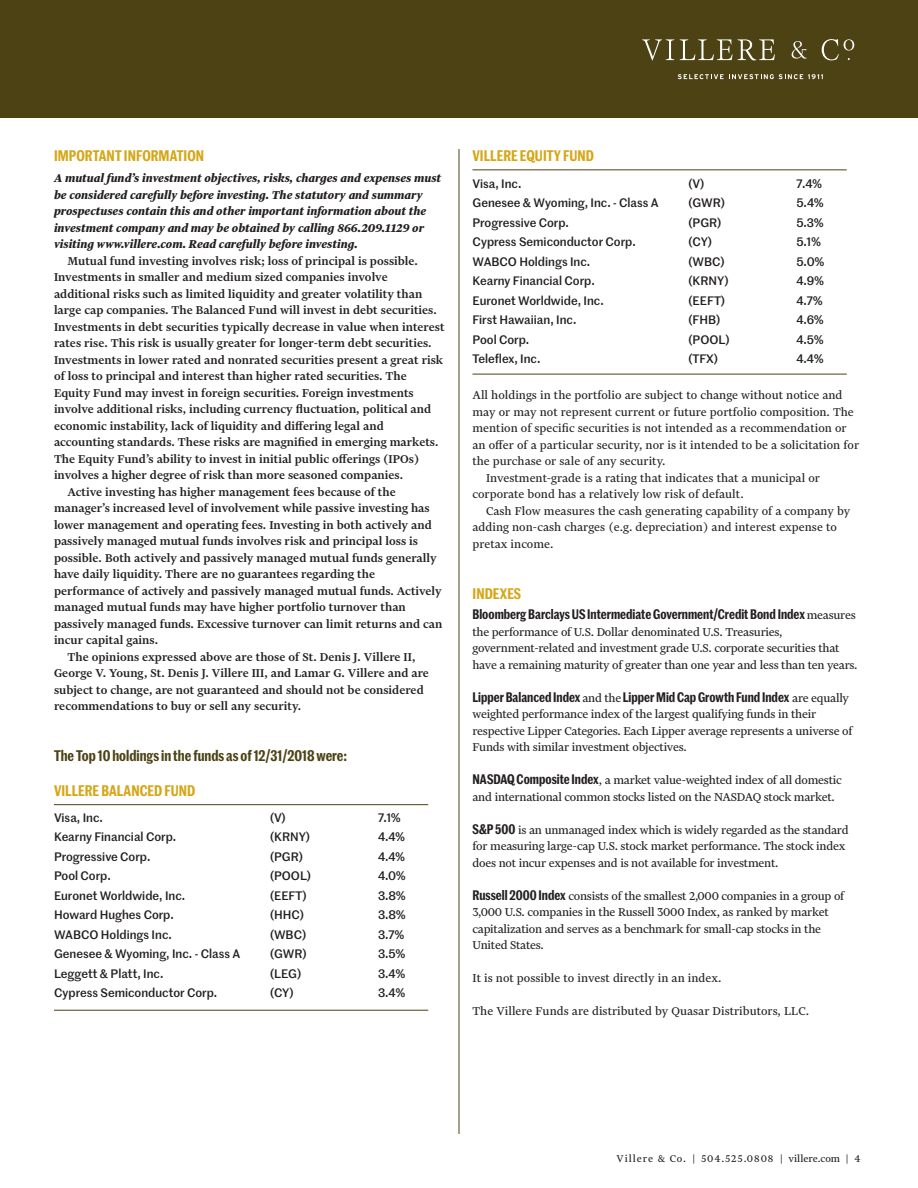
<style>
.page{position:relative;width:918px;height:1188px;background:#fff}
.page>*{position:absolute;margin:0;border:0;box-sizing:border-box;transform-origin:0 0}
.t1{font:600 15px "Marr Sans Cond";letter-spacing:.005em;color:#d5a616}
.t2{font:600 15px "Marr Sans Cond";color:#4c4214}
.t3{font:500 13.5px/16.5px "Financier Text";color:#231f20}
.t4{font:13.5px/16.5px "Financier Text";letter-spacing:-.02em;color:#231f20}
.t5{font:13.5px/16.5px "Financier Text";color:#231f20}
.t6{font:italic 700 13.5px/16.5px "Financier Text";color:#231f20}
.t7{font:500 12px "Marr Sans";color:#231f20}
.t8{font:11.7px "Financier Text";letter-spacing:.08em;color:#231f20}
.s1{font-family:"Marr Sans Cond";font-weight:600}
</style>
<div class="page">
<hr style="left:459px;top:149px;width:1px;height:985px;background:#4c4214">
<hr style="left:472px;top:170px;width:375px;height:1px;background:#4c4214">
<hr style="left:472px;top:374px;width:375px;height:1px;background:#4c4214">
<hr style="left:54px;top:804px;width:374px;height:1px;background:#4c4214">
<hr style="left:54px;top:1010px;width:374px;height:1px;background:#4c4214">
<div style="left:0;top:0;width:918px;height:117px;background:#4c4214"></div>
<svg style="left:642px;top:39px;width:32px;height:21px"></svg>
<svg style="left:680px;top:39px;width:95px;height:21px"></svg>
<svg style="left:792px;top:41px;width:15px;height:18px"></svg>
<svg style="left:822px;top:39px;width:32px;height:21px"></svg>
<svg style="left:678px;top:74px;width:145px;height:5px"></svg>
<p class="t1" style="left:54px;top:145px;width:152px">IMPORTANT INFORMATION</p>
<p class="t6" style="left:54px;top:170px;width:389px">A mutual fund’s investment objectives, risks, charges and expenses must be considered carefully before investing. The statutory and summary prospectuses contain this and other important information about the investment company and may be obtained by calling 866.209.1129 or visiting www.villere.com. Read carefully before investing.</p>
<p class="t3" style="left:54px;top:252px;width:392px;text-indent:14px">Mutual fund investing involves risk; loss of principal is possible.<br>Investments in smaller and medium sized companies involve additional risks such as limited liquidity and greater volatility than large cap companies. The Balanced Fund will invest in debt securities.<br>Investments in debt securities typically decrease in value when interest rates rise. This risk is usually greater for longer-term debt securities.<br>Investments in lower rated and nonrated securities present a great risk of loss to principal and interest than higher rated securities. The Equity Fund may invest in foreign securities. Foreign investments involve additional risks, including currency fluctuation, political and economic instability, lack of liquidity and differing legal and accounting standards. These risks are magnified in emerging markets.<br>The Equity Fund’s ability to invest in initial public offerings (IPOs) involves a higher degree of risk than more seasoned companies.</p>
<p class="t3" style="left:54px;top:483px;width:390px;text-indent:14px">Active investing has higher management fees because of the manager’s increased level of involvement while passive investing has lower management and operating fees. Investing in both actively and passively managed mutual funds involves risk and principal loss is possible. Both actively and passively managed mutual funds generally have daily liquidity. There are no guarantees regarding the performance of actively and passively managed mutual funds. Actively managed mutual funds may have higher portfolio turnover than passively managed funds. Excessive turnover can limit returns and can incur capital gains.</p>
<p class="t3" style="left:54px;top:648px;width:376px;text-indent:14px">The opinions expressed above are those of St. Denis J. Villere II, George V. Young, St. Denis J. Villere III, and Lamar G. Villere and are subject to change, are not guaranteed and should not be considered recommendations to buy or sell any security.</p>
<p class="t2" style="left:54px;top:745px;width:295px">The Top 10 holdings in the funds as of 12/31/2018 were:</p>
<p class="t1" style="left:54px;top:779px;width:143px">VILLERE BALANCED FUND</p>
<p class="t7" style="left:54px;top:809px;width:50px">Visa, Inc.</p>
<p class="t7" style="left:270px;top:809px;width:17px">(V)</p>
<p class="t7" style="left:378px;top:809px;width:24px">7.1%</p>
<p class="t7" style="left:54px;top:828px;width:124px">Kearny Financial Corp.</p>
<p class="t7" style="left:270px;top:828px;width:42px">(KRNY)</p>
<p class="t7" style="left:378px;top:828px;width:28px">4.4%</p>
<p class="t7" style="left:54px;top:848px;width:98px">Progressive Corp.</p>
<p class="t7" style="left:270px;top:848px;width:34px">(PGR)</p>
<p class="t7" style="left:378px;top:848px;width:28px">4.4%</p>
<p class="t7" style="left:54px;top:867px;width:58px">Pool Corp.</p>
<p class="t7" style="left:270px;top:867px;width:43px">(POOL)</p>
<p class="t7" style="left:378px;top:867px;width:29px">4.0%</p>
<p class="t7" style="left:54px;top:887px;width:133px">Euronet Worldwide, Inc.</p>
<p class="t7" style="left:270px;top:887px;width:38px">(EEFT)</p>
<p class="t7" style="left:378px;top:887px;width:29px">3.8%</p>
<p class="t7" style="left:54px;top:906px;width:121px">Howard Hughes Corp.</p>
<p class="t7" style="left:270px;top:906px;width:35px">(HHC)</p>
<p class="t7" style="left:378px;top:906px;width:29px">3.8%</p>
<p class="t7" style="left:54px;top:926px;width:119px">WABCO Holdings Inc.</p>
<p class="t7" style="left:270px;top:926px;width:38px">(WBC)</p>
<p class="t7" style="left:378px;top:926px;width:28px">3.7%</p>
<p class="t7" style="left:54px;top:945px;width:188px">Genesee &amp; Wyoming, Inc. - Class A</p>
<p class="t7" style="left:270px;top:945px;width:38px">(GWR)</p>
<p class="t7" style="left:378px;top:945px;width:29px">3.5%</p>
<p class="t7" style="left:54px;top:965px;width:111px">Leggett &amp; Platt, Inc.</p>
<p class="t7" style="left:270px;top:965px;width:33px">(LEG)</p>
<p class="t7" style="left:378px;top:965px;width:29px">3.4%</p>
<p class="t7" style="left:54px;top:984px;width:165px">Cypress Semiconductor Corp.</p>
<p class="t7" style="left:270px;top:984px;width:25px">(CY)</p>
<p class="t7" style="left:378px;top:984px;width:29px">3.4%</p>
<p class="t1" style="left:473px;top:145px;width:123px">VILLERE EQUITY FUND</p>
<p class="t7" style="left:472px;top:175px;width:50px">Visa, Inc.</p>
<p class="t7" style="left:688px;top:175px;width:17px">(V)</p>
<p class="t7" style="left:796px;top:175px;width:27px">7.4%</p>
<p class="t7" style="left:472px;top:194px;width:188px">Genesee &amp; Wyoming, Inc. - Class A</p>
<p class="t7" style="left:688px;top:194px;width:38px">(GWR)</p>
<p class="t7" style="left:796px;top:194px;width:28px">5.4%</p>
<p class="t7" style="left:472px;top:214px;width:98px">Progressive Corp.</p>
<p class="t7" style="left:688px;top:214px;width:34px">(PGR)</p>
<p class="t7" style="left:797px;top:214px;width:29px">5.3%</p>
<p class="t7" style="left:472px;top:233px;width:165px">Cypress Semiconductor Corp.</p>
<p class="t7" style="left:688px;top:233px;width:25px">(CY)</p>
<p class="t7" style="left:796px;top:233px;width:26px">5.1%</p>
<p class="t7" style="left:472px;top:253px;width:119px">WABCO Holdings Inc.</p>
<p class="t7" style="left:688px;top:253px;width:38px">(WBC)</p>
<p class="t7" style="left:796px;top:253px;width:29px">5.0%</p>
<p class="t7" style="left:472px;top:272px;width:124px">Kearny Financial Corp.</p>
<p class="t7" style="left:688px;top:272px;width:42px">(KRNY)</p>
<p class="t7" style="left:796px;top:272px;width:29px">4.9%</p>
<p class="t7" style="left:472px;top:292px;width:133px">Euronet Worldwide, Inc.</p>
<p class="t7" style="left:688px;top:292px;width:38px">(EEFT)</p>
<p class="t7" style="left:796px;top:292px;width:28px">4.7%</p>
<p class="t7" style="left:472px;top:311px;width:105px">First Hawaiian, Inc.</p>
<p class="t7" style="left:688px;top:311px;width:33px">(FHB)</p>
<p class="t7" style="left:796px;top:311px;width:29px">4.6%</p>
<p class="t7" style="left:472px;top:331px;width:58px">Pool Corp.</p>
<p class="t7" style="left:688px;top:331px;width:43px">(POOL)</p>
<p class="t7" style="left:796px;top:331px;width:29px">4.5%</p>
<p class="t7" style="left:472px;top:350px;width:69px">Teleflex, Inc.</p>
<p class="t7" style="left:688px;top:350px;width:31px">(TFX)</p>
<p class="t7" style="left:796px;top:350px;width:28px">4.4%</p>
<p class="t5" style="left:472px;top:387px;width:388px">All holdings in the portfolio are subject to change without notice and may or may not represent current or future portfolio composition. The mention of specific securities is not intended as a recommendation or an offer of a particular security, nor is it intended to be a solicitation for the purchase or sale of any security.</p>
<p class="t5" style="left:472px;top:469px;width:349px;text-indent:14px">Investment-grade is a rating that indicates that a municipal or corporate bond has a relatively low risk of default.</p>
<p class="t5" style="left:472px;top:502px;width:380px;text-indent:14px">Cash Flow measures the cash generating capability of a company by adding non-cash charges (e.g. depreciation) and interest expense to pretax income.</p>
<p class="t1" style="left:473px;top:582px;width:50px">INDEXES</p>
<p class="t4" style="left:472px;top:607px;width:387px"><span class="s1">Bloomberg Barclays US Intermediate Government/Credit Bond Index</span> measures the performance of U.S. Dollar denominated U.S. Treasuries, government-related and investment grade U.S. corporate securities that have a remaining maturity of greater than one year and less than ten years.</p>
<p class="t4" style="left:472px;top:690px;width:382px"><span class="s1">Lipper Balanced Index</span> and the <span class="s1">Lipper Mid Cap Growth Fund Index</span> are equally weighted performance index of the largest qualifying funds in their respective Lipper Categories. Each Lipper average represents a universe of Funds with similar investment objectives.</p>
<p class="t4" style="left:472px;top:772px;width:371px"><span class="s1">NASDAQ Composite Index</span>, a market value-weighted index of all domestic and international common stocks listed on the NASDAQ stock market.</p>
<p class="t4" style="left:472px;top:822px;width:378px"><span class="s1">S&amp;P 500</span> is an unmanaged index which is widely regarded as the standard for measuring large-cap U.S. stock market performance. The stock index does not incur expenses and is not available for investment.</p>
<p class="t4" style="left:472px;top:888px;width:373px"><span class="s1">Russell 2000 Index</span> consists of the smallest 2,000 companies in a group of 3,000 U.S. companies in the Russell 3000 Index, as ranked by market capitalization and serves as a benchmark for small-cap stocks in the United States.</p>
<p class="t5" style="left:472px;top:970px;width:251px">It is not possible to invest directly in an index.</p>
<p class="t5" style="left:472px;top:1003px;width:338px">The Villere Funds are distributed by Quasar Distributors, LLC.</p>
<p class="t8" style="left:617px;top:1152px;width:246px">Villere &amp; Co. | 504.525.0808 | villere.com | 4</p>
</div>
